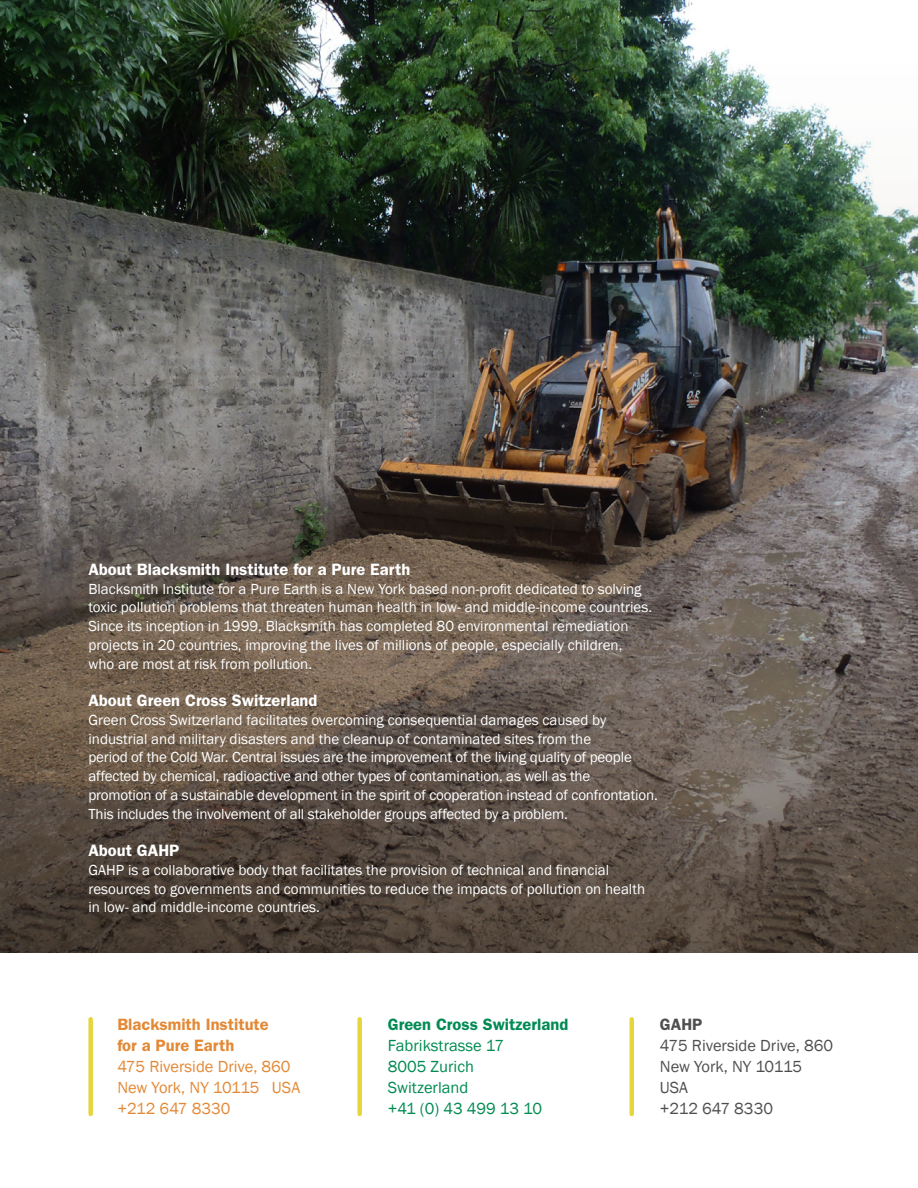
<style>
.page{position:relative;width:918px;height:1188px;background:#fff}
.page>*{position:absolute;margin:0;border:0;box-sizing:border-box;transform-origin:0 0}
.t1{font:600 16.5px "Franklin Gothic";color:#fff}
.t2{font:16.5px/21px "Franklin Gothic";color:#008b53}
.t3{font:16.5px/21px "Franklin Gothic";color:#504f4f}
.t4{font:16.5px/21px "Franklin Gothic";color:#e38936}
.t5{font:600 16.5px/21px "Franklin Gothic";color:#e38936}
.t6{font:600 16.5px "Franklin Gothic";color:#008b53}
.t7{font:600 16.5px "Franklin Gothic";color:#504f4f}
.t8{font:15px/18.8px "Franklin Gothic";color:#fff}
</style>
<div class="page">
<div style="left:357px;top:1019px;width:5px;height:95px;background:#e6d63e"></div>
<div style="left:629px;top:1019px;width:5px;height:95px;background:#e6d63e"></div>
<div style="left:88px;top:1019px;width:5px;height:95px;background:#e6d63e"></div>
<img style="left:0;top:0;width:918px;height:953px">
<p class="t1" style="left:88px;top:559px;width:323px">About Blacksmith Institute for a Pure Earth</p>
<p class="t8" style="left:88px;top:580px;width:565px">Blacksmith Institute for a Pure Earth is a New York based non-profit dedicated to solving toxic pollution problems that threaten human health in low- and middle-income countries.<br>Since its inception in 1999, Blacksmith has completed 80 environmental remediation projects in 20 countries, improving the lives of millions of people, especially children,<br>who are most at risk from pollution.</p>
<p class="t1" style="left:88px;top:691px;width:231px">About Green Cross Switzerland</p>
<p class="t8" style="left:88px;top:711px;width:571px">Green Cross Switzerland facilitates overcoming consequential damages caused by industrial and military disasters and the cleanup of contaminated sites from the<br>period of the Cold War. Central issues are the improvement of the living quality of people affected by chemical, radioactive and other types of contamination, as well as the<br>promotion of a sustainable development in the spirit of cooperation instead of confrontation.<br>This includes the involvement of all stakeholder groups affected by a problem.</p>
<p class="t1" style="left:88px;top:841px;width:93px">About GAHP</p>
<p class="t8" style="left:88px;top:861px;width:558px">GAHP is a collaborative body that facilitates the provision of technical and financial resources to governments and communities to reduce the impacts of pollution on health in low- and middle-income countries.</p>
<p class="t5" style="left:117px;top:1014px;width:153px">Blacksmith Institute for a Pure Earth</p>
<p class="t4" style="left:117px;top:1056px;width:184px">475 Riverside Drive, 860<br>New York, NY 10115 USA +212 647 8330</p>
<p class="t6" style="left:388px;top:1015px;width:182px">Green Cross Switzerland</p>
<p class="t2" style="left:388px;top:1035px;width:118px">Fabrikstrasse 17</p>
<p class="t2" style="left:388px;top:1056px;width:88px">8005 Zurich<br>Switzerland</p>
<p class="t2" style="left:388px;top:1098px;width:156px">+41 (0) 43 499 13 10</p>
<p class="t7" style="left:660px;top:1015px;width:44px">GAHP</p>
<p class="t3" style="left:660px;top:1035px;width:175px">475 Riverside Drive, 860<br>New York, NY 10115<br>USA<br>+212 647 8330</p>
</div>
